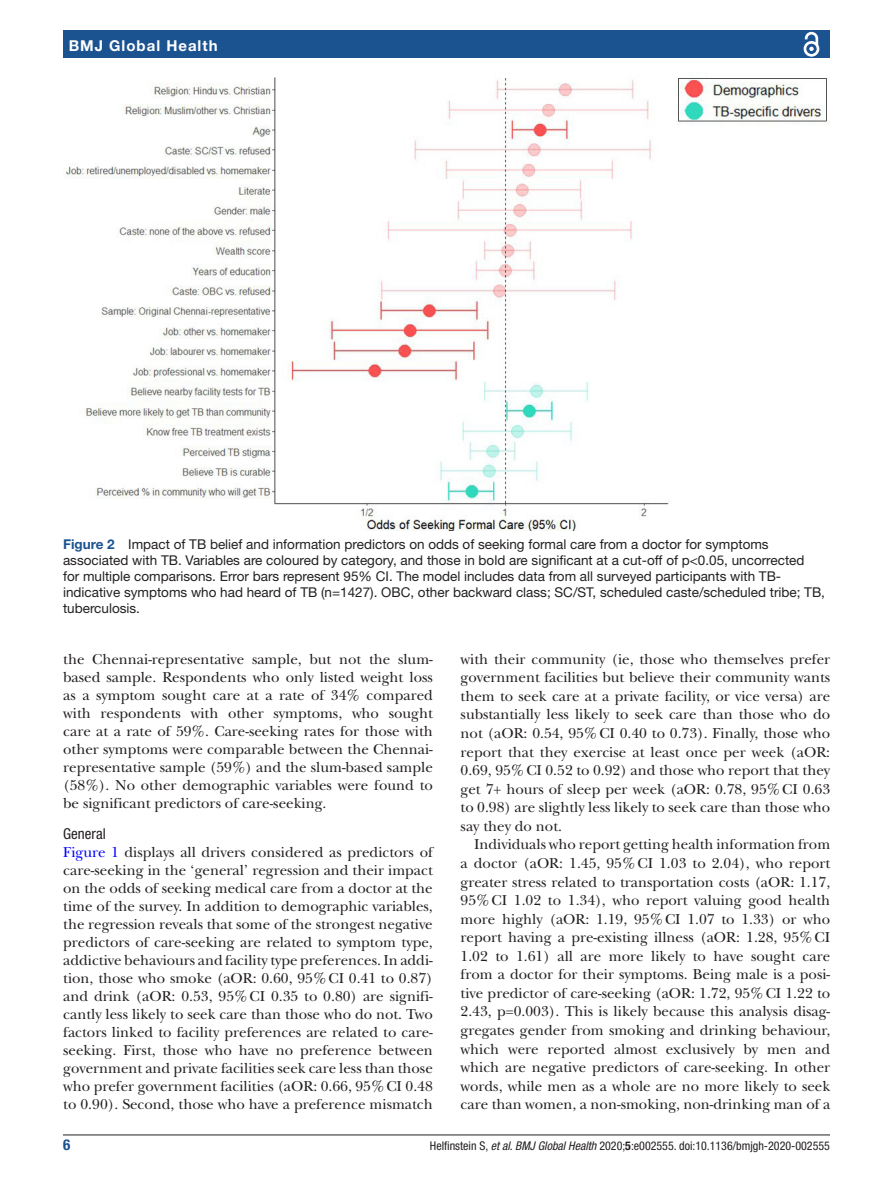
<style>
.page{position:relative;width:893px;height:1191px;background:#fff}
.page>*{position:absolute;margin:0;border:0;box-sizing:border-box;transform-origin:0 0}
.t1{font:15px/18.6px "New Baskerville";color:#231f20;text-align:justify}
.t2{font:700 15px "Helvetica Neue LT Std";letter-spacing:.065em;color:#fff}
.t3{font:condensed 15px "Helvetica Neue LT Std";color:#231f20}
.t4{font:700 condensed 15px "Helvetica Neue LT Std";color:#1b5391}
.t5{font:13.5px/16.2px "Helvetica Neue LT Std";color:#231f20}
.t6{font:condensed 12px "Helvetica Neue LT Std";color:#231f20}
.s1{font-weight:700;color:#1b5391}
.s2{color:#00f}
.s3{font-style:italic}
.s4{font-weight:700}
</style>
<div class="page">
<hr style="left:63px;top:1134px;width:767px;height:1px;background:#231f20">
<div style="left:63px;top:31px;width:767px;height:27px;background:#1b5391"></div>
<svg style="left:803px;top:31px;width:17px;height:26px"></svg>
<img style="left:64px;top:76px;width:763px;height:455px">
<p class="t2" style="left:69px;top:36px;width:150px">BMJ Global Health</p>
<p class="t5" style="left:63px;top:535px;width:764px"><span class="s1">Figure 2</span> Impact of TB belief and information predictors on odds of seeking formal care from a doctor for symptoms associated with TB. Variables are coloured by category, and those in bold are significant at a cut-off of p&lt;0.05, uncorrected<br>for multiple comparisons. Error bars represent 95% CI. The model includes data from all surveyed participants with TB&shy;indicative symptoms who had heard of TB (n=1427). OBC, other backward class; SC/ST, scheduled caste/scheduled tribe; TB, tuberculosis.</p>
<p class="t1" style="left:63px;top:650px;width:371px;line-height:18px">the Chennai-representative sample, but not the slum&shy;based sample. Respondents who only listed weight loss as a symptom sought care at a rate of 34% compared with respondents with other symptoms, who sought care at a rate of 59%. Care-seeking rates for those with other symptoms were comparable between the Chennai&shy;representative sample (59%) and the slum-based sample (58%). No other demographic variables were found to be significant predictors of care-seeking.</p>
<p class="t3" style="left:63px;top:825px;width:44px">General</p>
<p class="t1" style="left:63px;top:843px;width:371px;line-height:18px"><span class="s2">Figure 1</span> displays all drivers considered as predictors of care-seeking in the ‘general’ regression and their impact on the odds of seeking medical care from a doctor at the time of the survey. In addition to demographic variables, the regression reveals that some of the strongest negative predictors of care-seeking are related to symptom type, addictive behaviours and facility type preferences. In addi&shy;tion, those who smoke (aOR: 0.60, 95%CI 0.41 to 0.87) and drink (aOR: 0.53, 95%CI 0.35 to 0.80) are signifi&shy;cantly less likely to seek care than those who do not. Two factors linked to facility preferences are related to care&shy;seeking. First, those who have no preference between government and private facilities seek care less than those who prefer government facilities (aOR: 0.66, 95%CI 0.48 to 0.90). Second, those who have a preference mismatch</p>
<p class="t1" style="left:461px;top:649px;width:371px">with their community (ie, those who themselves prefer government facilities but believe their community wants them to seek care at a private facility, or vice versa) are substantially less likely to seek care than those who do not (aOR: 0.54, 95%CI 0.40 to 0.73). Finally, those who report that they exercise at least once per week (aOR:<br>0.69, 95%CI 0.52 to 0.92) and those who report that they get 7+ hours of sleep per week (aOR: 0.78, 95%CI 0.63 to 0.98) are slightly less likely to seek care than those who say they do not.</p>
<p class="t1" style="left:461px;top:835px;width:371px;text-indent:14px">Individuals who report getting health information from a doctor (aOR: 1.45, 95%CI 1.03 to 2.04), who report greater stress related to transportation costs (aOR: 1.17, 95%CI 1.02 to 1.34), who report valuing good health more highly (aOR: 1.19, 95%CI 1.07 to 1.33) or who report having a pre-existing illness (aOR: 1.28, 95%CI 1.02 to 1.61) all are more likely to have sought care from a doctor for their symptoms. Being male is a posi&shy;tive predictor of care-seeking (aOR: 1.72, 95%CI 1.22 to 2.43, p=0.003). This is likely because this analysis disag&shy;gregates gender from smoking and drinking behaviour, which were reported almost exclusively by men and which are negative predictors of care-seeking. In other words, while men as a whole are no more likely to seek care than women, a non-smoking, non-drinking man of a</p>
<p class="t4" style="left:63px;top:1135px;width:9px">6</p>
<p class="t6" style="left:430px;top:1138px;width:402px">Helfinstein S, <span class="s3">et al</span>. <span class="s3">BMJ Global Health</span> 2020;<span class="s4">5</span>:e002555. doi:10.1136/bmjgh-2020-002555</p>
</div>
